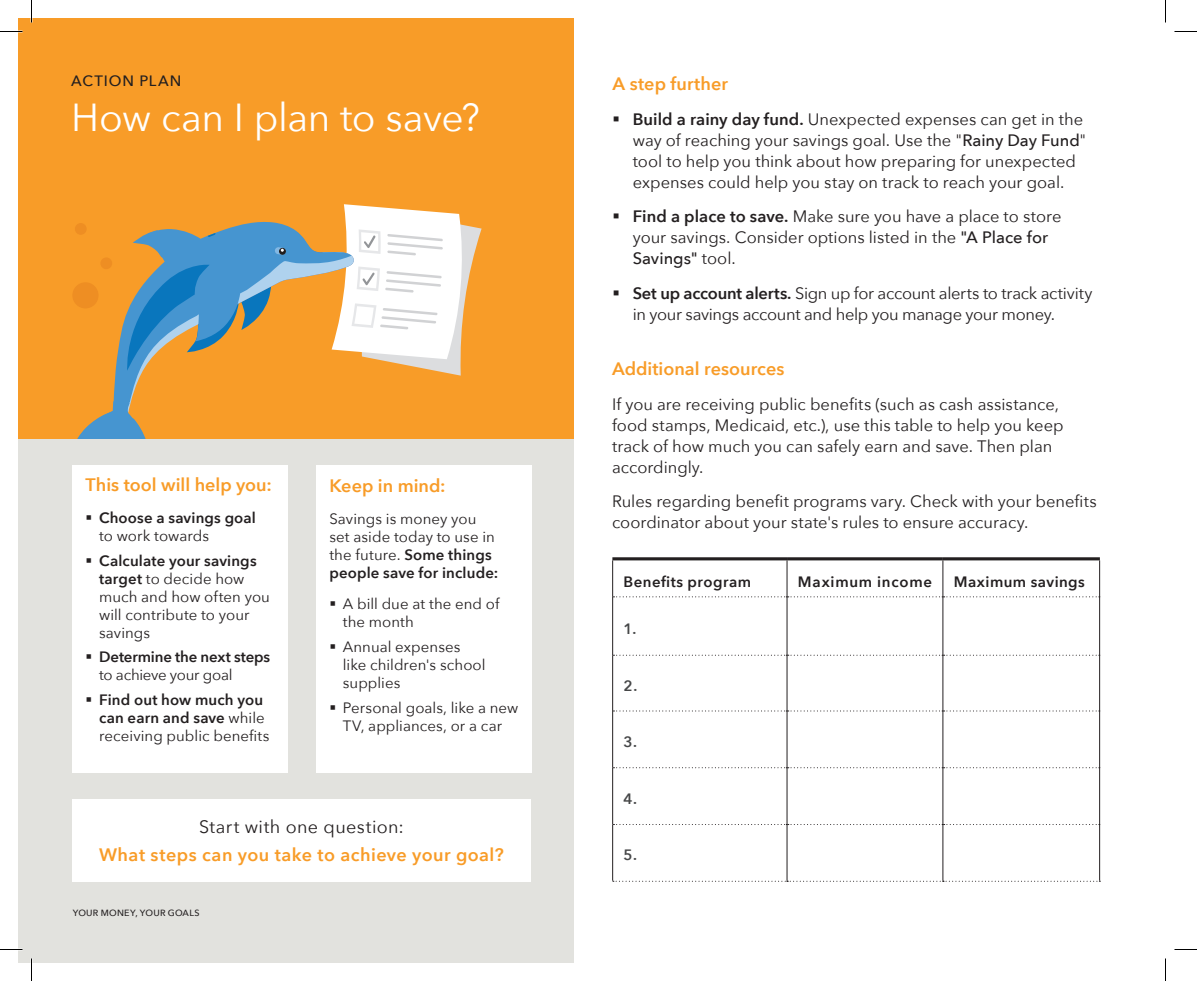
<style>
.page{position:relative;width:1197px;height:981px;background:#fff}
.page>*{position:absolute;margin:0;border:0;box-sizing:border-box;transform-origin:0 0}
.t1{font:39px "Avenir Next";letter-spacing:-.015em;color:#fff}
.H5_regular__centered{font:600 18px "Avenir Next";letter-spacing:.025em;color:#f89c28}
.H5_regular{font:600 18px "Avenir Next";color:#f89c28}
.BODY_TEXT_10PT{font:600 18px "Avenir Next";color:#f89c28}
.H5_regular__centered-2{font:18px "Avenir Next";letter-spacing:.02em;color:#231f20}
.BODY_TEXT_10PT-2{font:16.5px/21px "Avenir Next";color:#231f20}
.BODY_TEXT_10PT-3{font:16.5px/21px "Avenir Next";letter-spacing:-.02em;color:#231f20}
.H5_regular-2{font:15px/18px "Avenir Next";letter-spacing:.005em;color:#231f20}
.Dark_Gray___Handout{font:600 15px/18px "Avenir Next";letter-spacing:.015em;color:#231f20}
.Dark_Gray___Handout-2{font:600 15px/18px "Avenir Next";letter-spacing:-.01em;color:#231f20}
.Dark_Gray___Handout-3{font:600 15px "Avenir Next";letter-spacing:.05em;color:#231f20}
.Dark_Gray___Handout-4{font:600 15px "Avenir Next";color:#464748}
.H6_medium{font:500 15px "Avenir Next";letter-spacing:.06em;color:#231f20}
.t2{font:500 9px "Avenir Next";letter-spacing:.03em;color:#231f20}
.s1{font-weight:400}
.s2{font-weight:600}
.s3{font-weight:500}
</style>
<div class="page">
<div style="left:18px;top:439px;width:556px;height:524px;background:#e2e2de"></div>
<div style="left:72px;top:465px;width:216px;height:308px;background:#fff"></div>
<div style="left:72px;top:799px;width:459px;height:83px;background:#fff"></div>
<div style="left:316px;top:466px;width:216px;height:307px;background:#fff"></div>
<svg style="left:613px;top:596px;width:486px;height:1px"></svg>
<svg style="left:613px;top:655px;width:486px;height:1px"></svg>
<svg style="left:613px;top:710px;width:486px;height:2px"></svg>
<svg style="left:613px;top:767px;width:486px;height:1px"></svg>
<svg style="left:613px;top:824px;width:486px;height:1px"></svg>
<svg style="left:613px;top:881px;width:487px;height:1px"></svg>
<hr style="left:1099px;top:560px;width:1px;height:37px;background:#231f20">
<hr style="left:1099px;top:597px;width:1px;height:58px;background:#231f20">
<hr style="left:1099px;top:655px;width:1px;height:56px;background:#231f20">
<hr style="left:1099px;top:711px;width:1px;height:57px;background:#231f20">
<hr style="left:1099px;top:768px;width:1px;height:57px;background:#231f20">
<hr style="left:1099px;top:825px;width:1px;height:56px;background:#231f20">
<hr style="left:943px;top:560px;width:1px;height:37px;background:#231f20">
<hr style="left:943px;top:597px;width:1px;height:58px;background:#231f20">
<hr style="left:943px;top:655px;width:1px;height:56px;background:#231f20">
<hr style="left:943px;top:711px;width:1px;height:57px;background:#231f20">
<hr style="left:943px;top:768px;width:1px;height:57px;background:#231f20">
<hr style="left:943px;top:825px;width:1px;height:56px;background:#231f20">
<hr style="left:612px;top:560px;width:1px;height:37px;background:#231f20">
<hr style="left:787px;top:560px;width:1px;height:37px;background:#231f20">
<hr style="left:612px;top:597px;width:1px;height:58px;background:#231f20">
<hr style="left:787px;top:597px;width:1px;height:58px;background:#231f20">
<hr style="left:612px;top:655px;width:1px;height:56px;background:#231f20">
<hr style="left:787px;top:655px;width:1px;height:56px;background:#231f20">
<hr style="left:612px;top:711px;width:1px;height:57px;background:#231f20">
<hr style="left:787px;top:711px;width:1px;height:57px;background:#231f20">
<hr style="left:612px;top:768px;width:1px;height:57px;background:#231f20">
<hr style="left:787px;top:768px;width:1px;height:57px;background:#231f20">
<hr style="left:612px;top:825px;width:1px;height:56px;background:#231f20">
<hr style="left:787px;top:825px;width:1px;height:56px;background:#231f20">
<hr style="left:612px;top:557px;width:175px;height:3px;background:#231f20">
<hr style="left:787px;top:557px;width:156px;height:3px;background:#231f20">
<hr style="left:943px;top:557px;width:157px;height:3px;background:#231f20">
<div style="left:18px;top:18px;width:556px;height:421px;background:#f89c28"></div>
<svg style="left:73px;top:204px;width:409px;height:235px"></svg>
<svg style="left:0;top:31px;width:22px;height:1px"></svg>
<svg style="left:1174px;top:31px;width:23px;height:1px"></svg>
<svg style="left:0;top:949px;width:22px;height:1px"></svg>
<svg style="left:1174px;top:949px;width:23px;height:1px"></svg>
<svg style="left:31px;top:0;width:1px;height:22px"></svg>
<svg style="left:31px;top:958px;width:1px;height:23px"></svg>
<svg style="left:1165px;top:0;width:1px;height:22px"></svg>
<svg style="left:1165px;top:958px;width:1px;height:23px"></svg>
<p class="H6_medium" style="left:71px;top:68px;width:111px">ACTION PLAN</p>
<h2 class="t1" style="left:71px;top:84px;width:410px">How can I plan to save?</h2>
<p class="H5_regular" style="left:86px;top:470px;width:188px">This tool will help you:</p>
<p class="Dark_Gray___Handout" style="left:99px;top:508px;width:158px;text-indent:-13px">▪ Choose a savings goal <span class="s1">to work towards</span></p>
<p class="H5_regular-2" style="left:99px;top:551px;width:172px;text-indent:-13px">▪ <span class="s2">Calculate your savings target</span> to decide how much and how often you will contribute to your savings</p>
<p class="Dark_Gray___Handout-2" style="left:99px;top:648px;width:173px;text-indent:-13px">▪ Determine the next steps <span class="s1">to achieve your goal</span></p>
<p class="Dark_Gray___Handout" style="left:99px;top:690px;width:172px;text-indent:-13px">▪ Find out how much you can earn and save <span class="s1">while receiving public benefits</span></p>
<p class="H5_regular" style="left:329px;top:470px;width:118px">Keep in mind:</p>
<p class="H5_regular-2" style="left:329px;top:509px;width:170px">Savings is money you set aside today to use in the future. <span class="s2">Some things people save for include:</span></p>
<p class="H5_regular-2" style="left:343px;top:594px;width:158px;text-indent:-14px">▪ A bill due at the end of the month</p>
<p class="H5_regular-2" style="left:343px;top:637px;width:144px;text-indent:-14px">▪ Annual expenses like children's school supplies</p>
<p class="H5_regular-2" style="left:329px;top:698px;width:190px;text-align:center">▪ Personal goals, like a new<br>TV, appliances, or a car</p>
<p class="H5_regular__centered-2" style="left:199px;top:812px;width:206px">Start with one question:</p>
<p class="H5_regular__centered" style="left:99px;top:839px;width:406px">What steps can you take to achieve your goal?</p>
<p class="t2" style="left:73px;top:906px;width:128px">YOUR MONEY, YOUR GOALS</p>
<p class="BODY_TEXT_10PT" style="left:613px;top:68px;width:117px">A step further</p>
<p class="BODY_TEXT_10PT-2" style="left:633px;top:108px;width:455px;text-indent:-20px">▪ <span class="s2">Build a rainy day fund.</span> Unexpected expenses can get in the way of reaching your savings goal. Use the "<span class="s3">Rainy Day Fund</span>" tool to help you think about how preparing for unexpected expenses could help you stay on track to reach your goal.</p>
<p class="BODY_TEXT_10PT-2" style="left:633px;top:205px;width:430px;text-indent:-20px">▪ <span class="s2">Find a place to save.</span> Make sure you have a place to store your savings. Consider options listed in the <span class="s3">"A Place for<br>Savings"</span> tool.</p>
<p class="BODY_TEXT_10PT-3" style="left:633px;top:282px;width:461px;text-indent:-20px">▪ <span class="s2">Set up account alerts.</span> Sign up for account alerts to track activity in your savings account and help you manage your money.</p>
<p class="BODY_TEXT_10PT" style="left:612px;top:353px;width:174px">Additional resources</p>
<p class="BODY_TEXT_10PT-2" style="left:612px;top:393px;width:453px">If you are receiving public benefits (such as cash assistance, food stamps, Medicaid, etc.), use this table to help you keep track of how much you can safely earn and save. Then plan accordingly.</p>
<p class="BODY_TEXT_10PT-2" style="left:612px;top:490px;width:486px">Rules regarding benefit programs vary. Check with your benefits coordinator about your state's rules to ensure accuracy.</p>
<p class="Dark_Gray___Handout" style="left:624px;top:573px;width:129px">Benefits program</p>
<p class="Dark_Gray___Handout-3" style="left:798px;top:569px;width:136px">Maximum income</p>
<p class="Dark_Gray___Handout" style="left:954px;top:573px;width:133px">Maximum savings</p>
<p class="Dark_Gray___Handout-4" style="left:624px;top:615px;width:14px">1.</p>
<p class="Dark_Gray___Handout-4" style="left:624px;top:673px;width:15px">2.</p>
<p class="Dark_Gray___Handout-4" style="left:624px;top:729px;width:15px">3.</p>
<p class="Dark_Gray___Handout-4" style="left:624px;top:786px;width:15px">4.</p>
<p class="Dark_Gray___Handout-4" style="left:624px;top:842px;width:15px">5.</p>
</div>
